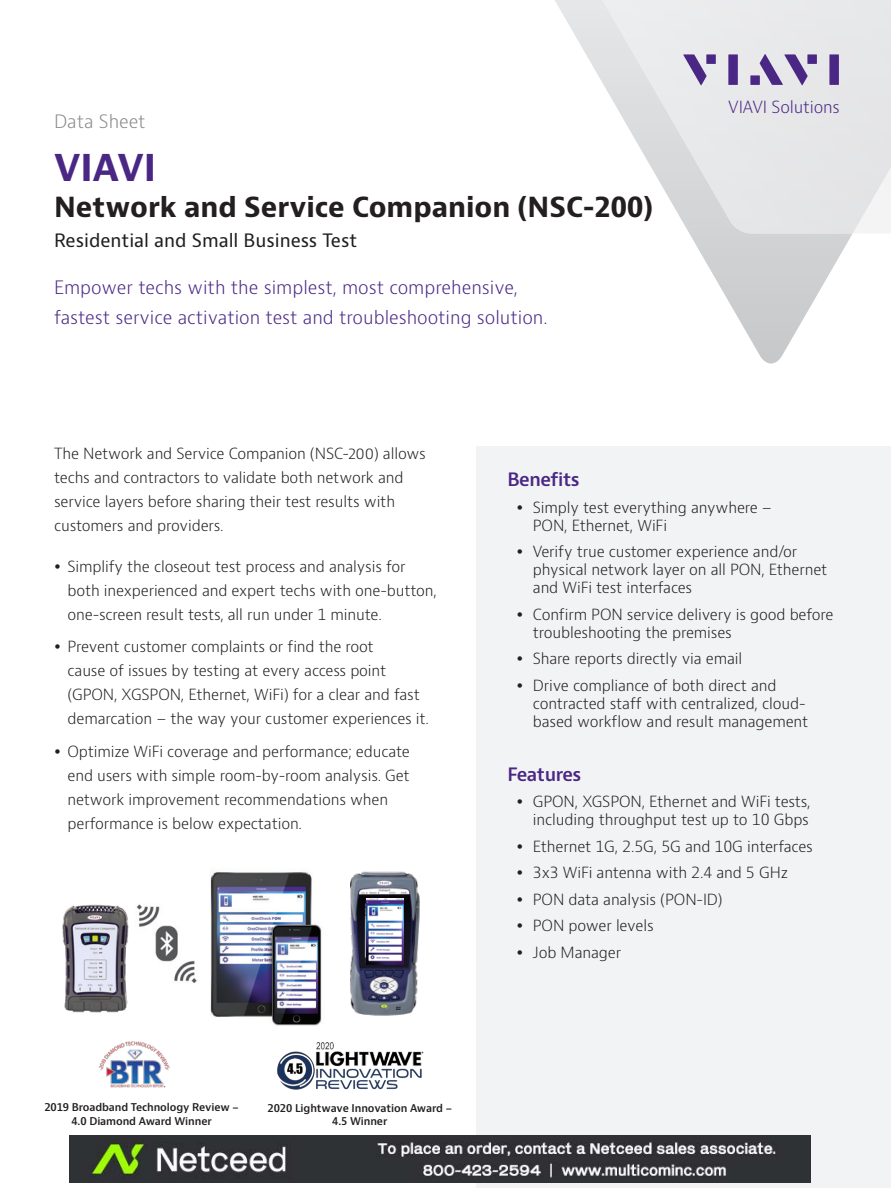
<style>
.page{position:relative;width:891px;height:1188px;background:#fff}
.page>*{position:absolute;margin:0;border:0;box-sizing:border-box;transform-origin:0 0}
.t1{font:700 36px "Bernino Sans";color:#4a2785}
.t2{font:700 27px "Bernino Sans";color:#231f20}
.t3{font:300 18px/30px "Bernino Sans";color:#4a2785}
.t4{font:18px "Bernino Sans";color:#231f20}
.t5{font:600 18px "Bernino Sans";letter-spacing:-.025em;color:#4a2785}
.t6{font:300 18px "Bernino Sans";color:#87898c}
.t7{font:300 16.35px "Bernino Sans";letter-spacing:-.01em;color:#4a2785}
.t8{font:300 15px/24px "Bernino Sans";letter-spacing:-.01em;color:#231f20}
.t9{font:600 10.5px/14px "Bernino Sans";letter-spacing:-.01em;color:#231f20;text-align:center}
</style>
<div class="page">
<svg style="left:690px;top:234px;width:162px;height:130px"></svg>
<svg style="left:555px;top:0;width:336px;height:234px"></svg>
<svg style="left:683px;top:54px;width:24px;height:31px"></svg>
<div style="left:706px;top:54px;width:10px;height:10px;background:#4a2785"></div>
<div style="left:728px;top:54px;width:10px;height:31px;background:#4a2785"></div>
<div style="left:807px;top:54px;width:10px;height:10px;background:#4a2785"></div>
<div style="left:829px;top:54px;width:10px;height:31px;background:#4a2785"></div>
<svg style="left:760px;top:54px;width:48px;height:31px"></svg>
<div style="left:750px;top:75px;width:10px;height:10px;background:#4a2785"></div>
<img style="left:136px;top:871px;width:284px;height:155px">
<img style="left:366px;top:898px;width:37px;height:66px">
<img style="left:62px;top:904px;width:67px;height:109px">
<div style="left:477px;top:446px;width:414px;height:742px;background:#f2f3f4"></div>
<img style="left:99px;top:1041px;width:71px;height:47px">
<img style="left:277px;top:1042px;width:147px;height:48px">
<img style="left:69px;top:1136px;width:741px;height:47px">
<p class="t6" style="left:54px;top:110px;width:93px">Data Sheet</p>
<p class="t1" style="left:54px;top:145px;width:104px">VIAVI</p>
<p class="t2" style="left:54px;top:190px;width:601px">Network and Service Companion (NSC-200)</p>
<p class="t4" style="left:54px;top:229px;width:305px">Residential and Small Business Test</p>
<p class="t3" style="left:54px;top:273px;width:495px">Empower techs with the simplest, most comprehensive, fastest service activation test and troubleshooting solution.</p>
<p class="t7" style="left:728px;top:96px;width:113px">VIAVI Solutions</p>
<p class="t8" style="left:54px;top:441px;width:373px">The Network and Service Companion (NSC-200) allows techs and contractors to validate both network and service layers before sharing their test results with customers and providers.</p>
<p class="t8" style="left:68px;top:554px;width:371px">Simplify the closeout test process and analysis for both inexperienced and expert techs with one-button, one-screen result tests, all run under 1 minute.</p>
<p class="t8" style="left:68px;top:635px;width:363px">Prevent customer complaints or find the root<br>cause of issues by testing at every access point (GPON, XGSPON, Ethernet, WiFi) for a clear and fast demarcation – the way your customer experiences it.</p>
<p class="t8" style="left:68px;top:739px;width:344px">Optimize WiFi coverage and performance; educate end users with simple room-by-room analysis. Get network improvement recommendations when performance is below expectation.</p>
<p class="t9" style="left:44px;top:1101px;width:196px">2019 Broadband Technology Review -<br>4.0 Diamond Award Winner</p>
<p class="t9" style="left:268px;top:1101px;width:186px">2020 Lightwave Innovation Award -<br>4.5 Winner</p>
<p class="t5" style="left:507px;top:468px;width:74px">Benefits</p>
<p class="t8" style="left:533px;top:499px;width:241px;line-height:18px">Simply test everything anywhere –<br>PON, Ethernet, WiFi</p>
<p class="t8" style="left:533px;top:543px;width:296px;line-height:18px">Verify true customer experience and/or physical network layer on all PON, Ethernet and WiFi test interfaces</p>
<p class="t8" style="left:533px;top:606px;width:302px;line-height:18px">Confirm PON service delivery is good before troubleshooting the premises</p>
<p class="t8" style="left:533px;top:646px;width:245px;line-height:26.5px">Share reports directly via email<br>Drive compliance of both direct and</p>
<p class="t8" style="left:533px;top:695px;width:277px;line-height:18px">contracted staff with centralized, cloud&shy;based workflow and result management</p>
<p class="t5" style="left:507px;top:763px;width:75px">Features</p>
<p class="t8" style="left:533px;top:793px;width:279px;line-height:18px">GPON, XGSPON, Ethernet and WiFi tests, including throughput test up to 10 Gbps</p>
<p class="t8" style="left:533px;top:833px;width:281px;line-height:26.5px">Ethernet 1G, 2.5G, 5G and 10G interfaces<br>3x3 WiFi antenna with 2.4 and 5 GHz<br>PON data analysis (PON-ID)<br>PON power levels<br>Job Manager</p>
</div>
